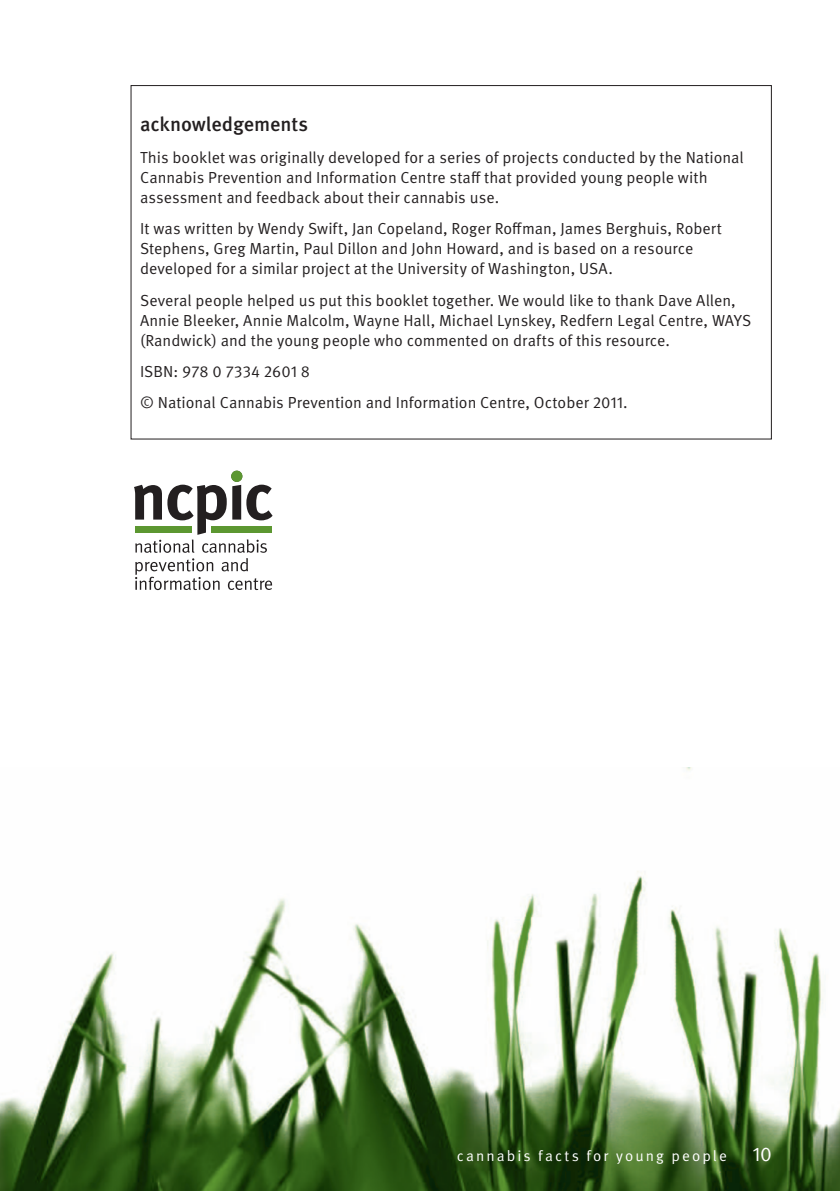
<style>
.page{position:relative;width:840px;height:1191px;background:#fff}
.page>*{position:absolute;margin:0;border:0;box-sizing:border-box;transform-origin:0 0}
.Green_Head{font:500 20px "Meta OT";letter-spacing:-.005em;color:#231f20}
.t1{font:20px "Meta OT";color:#fff}
.Credits{font:16px/20px "Meta OT";color:#231f20}
.t2{font:15px "Meta OT";letter-spacing:.135em;color:#fff}
</style>
<div class="page">
<img style="left:0;top:767px;width:839px;height:424px">
<svg style="left:134px;top:471px;width:138px;height:119px"></svg>
<p class="Green_Head" style="left:140px;top:112px;width:170px">acknowledgements</p>
<p class="Credits" style="left:140px;top:147px;width:605px">This booklet was originally developed for a series of projects conducted by the National<br>Cannabis Prevention and Information Centre staff that provided young people with assessment and feedback about their cannabis use.</p>
<p class="Credits" style="left:140px;top:219px;width:583px">It was written by Wendy Swift, Jan Copeland, Roger Roffman, James Berghuis, Robert<br>Stephens, Greg Martin, Paul Dillon and John Howard, and is based on a resource developed for a similar project at the University of Washington, USA.</p>
<p class="Credits" style="left:140px;top:290px;width:612px">Several people helped us put this booklet together. We would like to thank Dave Allen,<br>Annie Bleeker, Annie Malcolm, Wayne Hall, Michael Lynskey, Redfern Legal Centre, WAYS (Randwick) and the young people who commented on drafts of this resource.</p>
<p class="Credits" style="left:140px;top:361px;width:171px">ISBN: 978 0 7334 2601 8</p>
<p class="Credits" style="left:140px;top:393px;width:488px">© National Cannabis Prevention and Information Centre, October 2011.</p>
<p class="t2" style="left:456px;top:1146px;width:271px">cannabis facts for young people</p>
<p class="t1" style="left:752px;top:1141px;width:21px">10</p>
</div>
